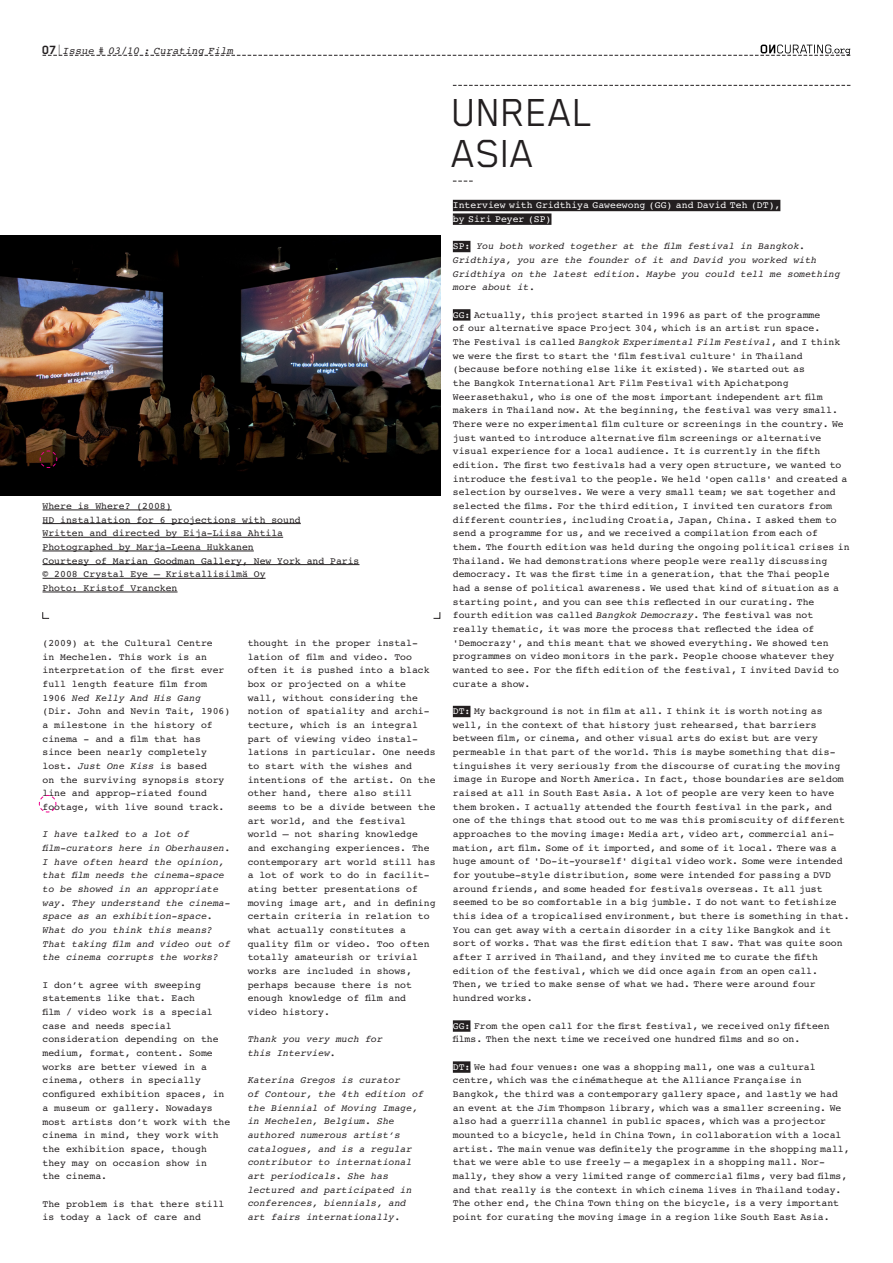
<style>
.page{position:relative;width:893px;height:1263px;background:#fff}
.page>*{position:absolute;margin:0;border:0;box-sizing:border-box;transform-origin:0 0}
.t1{font:45px/41.1px "Blender";color:#231f20}
.t2{font:italic 10.5px "Courier 10 Pitch BT";color:#231f20}
.t3{font:9.75px/13.6px "Courier 10 Pitch BT";color:#231f20}
.t4{font:italic 9.75px/13.6px "Courier 10 Pitch BT";color:#231f20}
.t5{font:9.75px/13.6px "Courier 10 Pitch BT";color:#fff}
.s1{font-family:"Blender";font-weight:700;font-style:normal;font-size:13.8px}
.s2{font-family:"Blender";font-weight:100;font-style:normal;font-size:13.8px}
.s3{font-style:italic}
.s4{font-style:normal;color:#fff}
.s5{color:#fff}
</style>
<div class="page">
<img style="left:0;top:236px;width:440px;height:259px">
<div style="left:453px;top:200px;width:327px;height:11px;background:#231f20"></div>
<div style="left:453px;top:213px;width:98px;height:12px;background:#231f20"></div>
<div style="left:453px;top:241px;width:17px;height:11px;background:#231f20"></div>
<div style="left:453px;top:309px;width:17px;height:12px;background:#231f20"></div>
<div style="left:453px;top:706px;width:17px;height:11px;background:#231f20"></div>
<div style="left:453px;top:1020px;width:17px;height:12px;background:#231f20"></div>
<div style="left:453px;top:1061px;width:17px;height:12px;background:#231f20"></div>
<svg style="left:40px;top:450px;width:17px;height:18px"></svg>
<svg style="left:39px;top:795px;width:17px;height:17px"></svg>
<svg style="left:42px;top:612px;width:8px;height:7px"></svg>
<svg style="left:433px;top:612px;width:7px;height:7px"></svg>
<hr style="left:43px;top:509px;width:129px;height:1px;background:#231f20">
<hr style="left:43px;top:523px;width:258px;height:1px;background:#231f20">
<hr style="left:43px;top:537px;width:240px;height:1px;background:#231f20">
<hr style="left:43px;top:550px;width:211px;height:1px;background:#231f20">
<hr style="left:43px;top:564px;width:316px;height:1px;background:#231f20">
<hr style="left:43px;top:578px;width:223px;height:1px;background:#231f20">
<hr style="left:43px;top:592px;width:135px;height:1px;background:#231f20">
<svg style="left:453px;top:181px;width:20px;height:1px"></svg>
<svg style="left:453px;top:85px;width:397px;height:1px"></svg>
<svg style="left:43px;top:45px;width:807px;height:11px"></svg>
<p class="t2" style="left:43px;top:45px;width:192px"><span class="s1">07</span> <span class="s2">|</span> Issue # 03/10 : Curating Film</p>
<p class="t3" style="left:43px;top:499px;width:318px">Where is Where? (2008)<br>HD installation for 6 projections with sound<br>Written and directed by Eija-Liisa Ahtila<br>Photographed by Marja-Leena Hukkanen<br>Courtesy of Marian Goodman Gallery, New York and Paris © 2008 Crystal Eye – Kristallisilmä Oy<br>Photo: Kristof Vrancken</p>
<p class="t3" style="left:43px;top:636px;width:189px">(2009) at the Cultural Centre<br>in Mechelen. This work is an interpretation of the first ever full length feature film from<br>1906 <span class="s3">Ned Kelly And His Gang </span>(Dir. John and Nevin Tait, 1906) a milestone in the history of cinema - and a film that has since been nearly completely lost. <span class="s3">Just One Kiss</span> is based<br>on the surviving synopsis story line and approp-riated found footage, with live sound track.</p>
<p class="t4" style="left:43px;top:828px;width:189px">I have talked to a lot of film-curators here in Oberhausen.<br>I have often heard the opinion, that film needs the cinema-space to be showed in an appropriate way. They understand the cinema&shy;space as an exhibition-space.<br>What do you think this means?<br>That taking film and video out of the cinema corrupts the works?</p>
<p class="t3" style="left:43px;top:978px;width:189px">I don’t agree with sweeping statements like that. Each<br>film / video work is a special case and needs special consideration depending on the medium, format, content. Some works are better viewed in a cinema, others in specially configured exhibition spaces, in a museum or gallery. Nowadays most artists don’t work with the cinema in mind, they work with the exhibition space, though they may on occasion show in<br>the cinema.</p>
<p class="t3" style="left:43px;top:1197px;width:183px">The problem is that there still is today a lack of care and</p>
<p class="t3" style="left:248px;top:636px;width:189px">thought in the proper instal&shy;lation of film and video. Too often it is pushed into a black box or projected on a white wall, without considering the notion of spatiality and archi&shy;tecture, which is an integral part of viewing video instal&shy;lations in particular. One needs to start with the wishes and intentions of the artist. On the other hand, there also still seems to be a divide between the art world, and the festival world – not sharing knowledge and exchanging experiences. The contemporary art world still has a lot of work to do in facilit&shy;ating better presentations of moving image art, and in defining certain criteria in relation to what actually constitutes a quality film or video. Too often totally amateurish or trivial works are included in shows, perhaps because there is not enough knowledge of film and video history.</p>
<p class="t4" style="left:248px;top:1033px;width:136px">Thank you very much for this Interview.</p>
<p class="t4" style="left:248px;top:1074px;width:178px">Katerina Gregos is curator<br>of Contour, the 4th edition of the Biennial of Moving Image, in Mechelen, Belgium. She authored numerous artist‘s catalogues, and is a regular contributor to international art periodicals. She has lectured and participated in conferences, biennials, and art fairs internationally.</p>
<h1 class="t1" style="left:453px;top:90px;width:143px">UNREAL<br>ASIA</h1>
<p class="t5" style="left:453px;top:199px;width:329px">Interview with Gridthiya Gaweewong (GG) and David Teh (DT), by Siri Peyer (SP)</p>
<p class="t4" style="left:453px;top:240px;width:389px"><span class="s4">SP:</span> You both worked together at the film festival in Bangkok.<br>Gridthiya, you are the founder of it and David you worked with Gridthiya on the latest edition. Maybe you could tell me something more about it.</p>
<p class="t3" style="left:453px;top:308px;width:398px"><span class="s5">GG:</span> Actually, this project started in 1996 as part of the programme<br>of our alternative space Project 304, which is an artist run space.<br>The Festival is called <span class="s3">Bangkok Experimental Film Festival</span>, and I think we were the first to start the 'film festival culture' in Thailand (because before nothing else like it existed). We started out as<br>the Bangkok International Art Film Festival with Apichatpong Weerasethakul, who is one of the most important independent art film makers in Thailand now. At the beginning, the festival was very small.<br>There were no experimental film culture or screenings in the country. We just wanted to introduce alternative film screenings or alternative visual experience for a local audience. It is currently in the fifth edition. The first two festivals had a very open structure, we wanted to introduce the festival to the people. We held 'open calls' and created a selection by ourselves. We were a very small team; we sat together and selected the films. For the third edition, I invited ten curators from different countries, including Croatia, Japan, China. I asked them to send a programme for us, and we received a compilation from each of them. The fourth edition was held during the ongoing political crises in Thailand. We had demonstrations where people were really discussing democracy. It was the first time in a generation, that the Thai people had a sense of political awareness. We used that kind of situation as a starting point, and you can see this reflected in our curating. The fourth edition was called <span class="s3">Bangkok Democrazy</span>. The festival was not really thematic, it was more the process that reflected the idea of 'Democrazy', and this meant that we showed everything. We showed ten programmes on video monitors in the park. People choose whatever they wanted to see. For the fifth edition of the festival, I invited David to curate a show.</p>
<p class="t3" style="left:453px;top:704px;width:398px"><span class="s5">DT:</span> My background is not in film at all. I think it is worth noting as well, in the context of that history just rehearsed, that barriers between film, or cinema, and other visual arts do exist but are very permeable in that part of the world. This is maybe something that dis&shy;tinguishes it very seriously from the discourse of curating the moving image in Europe and North America. In fact, those boundaries are seldom raised at all in South East Asia. A lot of people are very keen to have them broken. I actually attended the fourth festival in the park, and one of the things that stood out to me was this promiscuity of different approaches to the moving image: Media art, video art, commercial ani&shy;mation, art film. Some of it imported, and some of it local. There was a huge amount of 'Do-it-yourself' digital video work. Some were intended for youtube-style distribution, some were intended for passing a DVD around friends, and some headed for festivals overseas. It all just seemed to be so comfortable in a big jumble. I do not want to fetishize this idea of a tropicalised environment, but there is something in that.<br>You can get away with a certain disorder in a city like Bangkok and it sort of works. That was the first edition that I saw. That was quite soon after I arrived in Thailand, and they invited me to curate the fifth edition of the festival, which we did once again from an open call.<br>Then, we tried to make sense of what we had. There were around four hundred works.</p>
<p class="t3" style="left:453px;top:1019px;width:378px"><span class="s5">GG:</span> From the open call for the first festival, we received only fifteen films. Then the next time we received one hundred films and so on.</p>
<p class="t3" style="left:453px;top:1060px;width:398px"><span class="s5">DT:</span> We had four venues: one was a shopping mall, one was a cultural centre, which was the cinématheque at the Alliance Française in Bangkok, the third was a contemporary gallery space, and lastly we had an event at the Jim Thompson library, which was a smaller screening. We also had a guerrilla channel in public spaces, which was a projector mounted to a bicycle, held in China Town, in collaboration with a local artist. The main venue was definitely the programme in the shopping mall, that we were able to use freely – a megaplex in a shopping mall. Nor&shy;mally, they show a very limited range of commercial films, very bad films, and that really is the context in which cinema lives in Thailand today.<br>The other end, the China Town thing on the bicycle, is a very important point for curating the moving image in a region like South East Asia.</p>
</div>
